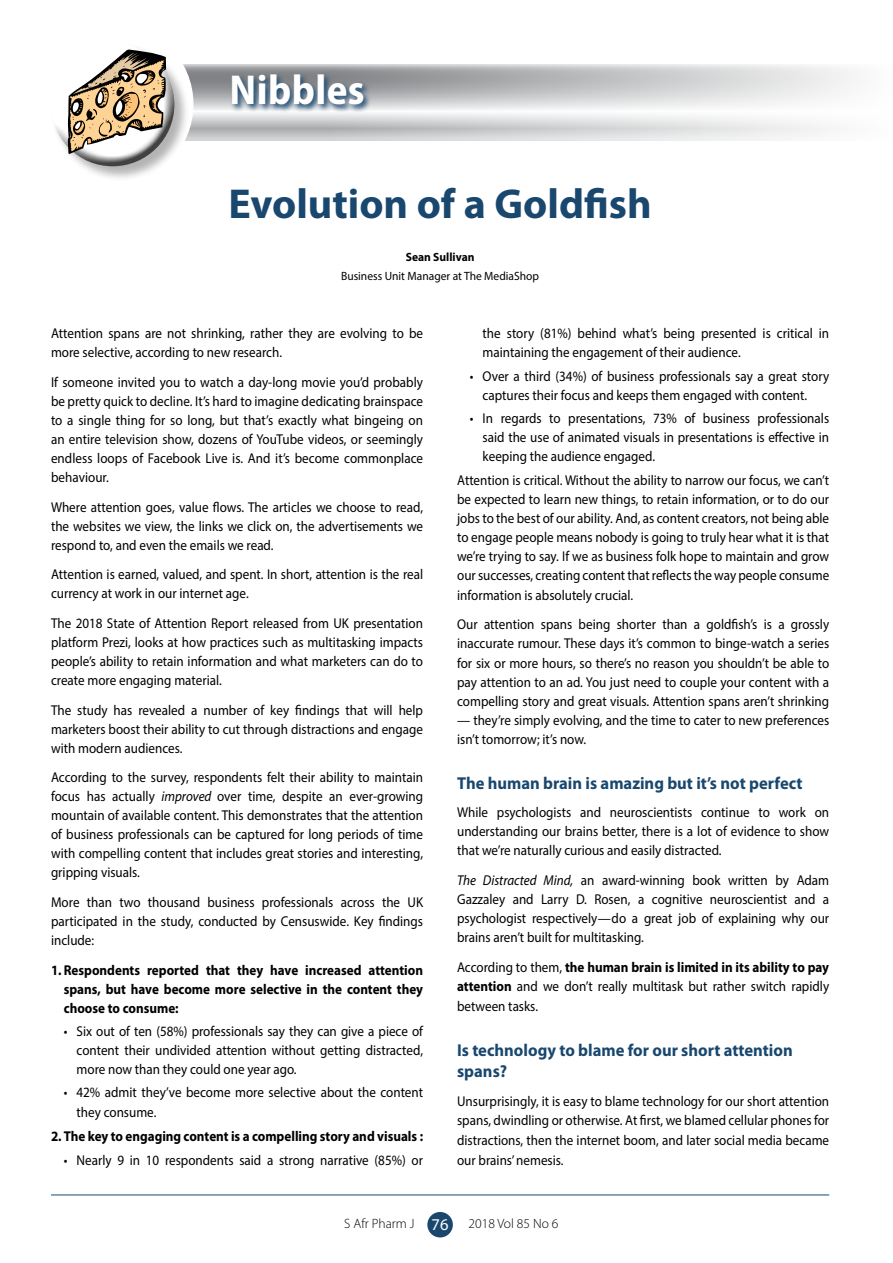
<style>
.page{position:relative;width:893px;height:1263px;background:#fff}
.page>*{position:absolute;margin:0;border:0;box-sizing:border-box;transform-origin:0 0}
.t1{font:700 42px "Myriad Pro";color:#19476e}
.t2{font:700 semi-condensed 42px "Myriad Pro";letter-spacing:.01em;color:#fff}
.t3{font:700 17.25px/21.5px "Myriad Pro";color:#19476e;scale:.96 1}
.t4{font:14.25px/19px "Myriad Pro";color:#000;text-align:justify;scale:.92 1}
.t5{font:700 14.25px/19px "Myriad Pro";color:#000;text-align:justify;scale:.92 1}
.t6{font:300 13.5px "Myriad Pro";color:#000}
.t7{font:12px "Myriad Pro";color:#000;scale:.96 1}
.t8{font:700 12px "Myriad Pro";color:#000;scale:.96 1}
.s1{font-style:italic}
.s2{font-weight:700}
.s3{font-weight:400;font-size:16.5px;color:#fff}
</style>
<div class="page">
<hr style="left:51px;top:1194px;width:778px;height:1px;background:#19476e">
<svg style="left:190px;top:64px;width:662px;height:77px"></svg>
<div style="left:32px;top:23px;width:161px;height:162px;background:#fff;border-radius:50%"></div>
<div style="left:50px;top:42px;width:140px;height:140px;background:#000;opacity:.3"></div>
<div style="left:48px;top:40px;width:125px;height:100px;background:#fff"></div>
<div style="left:50px;top:62px;width:126px;height:106px;background:#000;opacity:.75"></div>
<svg style="left:230px;top:72px;width:142px;height:41px;background:#798a98"></svg>
<div style="left:427px;top:1212px;width:26px;height:25px;background:#19476e;border-radius:50%"></div>
<svg style="left:67px;top:50px;width:99px;height:104px"></svg>
<h1 class="t2" style="left:230px;top:63px;width:137px">Nibbles</h1>
<h1 class="t1" style="left:229px;top:176px;width:425px">Evolution of a Goldfish</h1>
<p class="t8" style="left:406px;top:249px;width:73px">Sean Sullivan</p>
<p class="t7" style="left:341px;top:268px;width:208px">Business Unit Manager at The MediaShop</p>
<p class="t4" style="left:51px;top:324px;width:406px">Attention spans are not shrinking, rather they are evolving to be more selective, according to new research.</p>
<p class="t4" style="left:51px;top:372px;width:406px">If someone invited you to watch a day-long movie you’d probably be pretty quick to decline. It’s hard to imagine dedicating brainspace to a single thing for so long, but that’s exactly what bingeing on an entire television show, dozens of YouTube videos, or seemingly endless loops of Facebook Live is. And it’s become commonplace behaviour.</p>
<p class="t4" style="left:51px;top:497px;width:406px">Where attention goes, value flows. The articles we choose to read, the websites we view, the links we click on, the advertisements we respond to, and even the emails we read.</p>
<p class="t4" style="left:51px;top:565px;width:406px">Attention is earned, valued, and spent. In short, attention is the real currency at work in our internet age.</p>
<p class="t4" style="left:51px;top:613px;width:406px">The 2018 State of Attention Report released from UK presentation platform Prezi, looks at how practices such as multitasking impacts people’s ability to retain information and what marketers can do to create more engaging material.</p>
<p class="t4" style="left:51px;top:700px;width:406px">The study has revealed a number of key findings that will help marketers boost their ability to cut through distractions and engage with modern audiences.</p>
<p class="t4" style="left:51px;top:768px;width:406px">According to the survey, respondents felt their ability to maintain focus has actually <span class="s1">improved</span> over time, despite an ever-growing mountain of available content. This demonstrates that the attention of business professionals can be captured for long periods of time with compelling content that includes great stories and interesting, gripping visuals.</p>
<p class="t4" style="left:51px;top:892px;width:406px">More than two thousand business professionals across the UK participated in the study, conducted by Censuswide. Key findings include:</p>
<p class="t5" style="left:64px;top:960px;width:392px;text-indent:-13px">1. Respondents reported that they have increased attention spans, but have become more selective in the content they choose to consume:</p>
<p class="t4" style="left:77px;top:1021px;width:378px;text-indent:-13px">• Six out of ten (58%) professionals say they can give a piece of content their undivided attention without getting distracted, more now than they could one year ago.</p>
<p class="t4" style="left:77px;top:1082px;width:378px;line-height:19.8px;text-indent:-13px">• 42% admit they’ve become more selective about the content they consume.</p>
<p class="t5" style="left:51px;top:1126px;width:406px">2. The key to engaging content is a compelling story and visuals :</p>
<p class="t4" style="left:64px;top:1150px;width:392px">• Nearly 9 in 10 respondents said a strong narrative (85%) or</p>
<p class="t4" style="left:483px;top:323px;width:378px">the story (81%) behind what’s being presented is critical in maintaining the engagement of their audience.</p>
<p class="t4" style="left:483px;top:366px;width:378px;text-indent:-13px">• Over a third (34%) of business professionals say a great story captures their focus and keeps them engaged with content.</p>
<p class="t4" style="left:483px;top:408px;width:378px;text-indent:-13px">• In regards to presentations, 73% of business professionals said the use of animated visuals in presentations is effective in keeping the audience engaged.</p>
<p class="t4" style="left:457px;top:470px;width:406px">Attention is critical. Without the ability to narrow our focus, we can’t be expected to learn new things, to retain information, or to do our jobs to the best of our ability. And, as content creators, not being able to engage people means nobody is going to truly hear what it is that we’re trying to say. If we as business folk hope to maintain and grow our successes, creating content that reflects the way people consume information is absolutely crucial.</p>
<p class="t4" style="left:457px;top:615px;width:406px">Our attention spans being shorter than a goldfish’s is a grossly inaccurate rumour. These days it’s common to binge-watch a series for six or more hours, so there’s no reason you shouldn’t be able to pay attention to an ad. You just need to couple your content with a compelling story and great visuals. Attention spans aren’t shrinking</p>
<p class="t4" style="left:457px;top:710px;width:406px">— they’re simply evolving, and the time to cater to new preferences isn’t tomorrow; it’s now.</p>
<p class="t3" style="left:457px;top:772px;width:361px">The human brain is amazing but it’s not perfect</p>
<p class="t4" style="left:457px;top:802px;width:406px">While psychologists and neuroscientists continue to work on understanding our brains better, there is a lot of evidence to show that we’re naturally curious and easily distracted.</p>
<p class="t4" style="left:457px;top:870px;width:406px"><span class="s1">The Distracted Mind,</span> an award-winning book written by Adam Gazzaley and Larry D. Rosen, a cognitive neuroscientist and a psychologist respectively—do a great job of explaining why our brains aren’t built for multitasking.</p>
<p class="t4" style="left:457px;top:957px;width:406px;line-height:19.5px">According to them, <span class="s2">the human brain is limited in its ability to pay attention</span> and we don’t really multitask but rather switch rapidly between tasks.</p>
<p class="t3" style="left:457px;top:1039px;width:351px">Is technology to blame for our short attention spans?</p>
<p class="t4" style="left:457px;top:1090px;width:406px;line-height:20px">Unsurprisingly, it is easy to blame technology for our short attention spans, dwindling or otherwise. At first, we blamed cellular phones for distractions, then the internet boom, and later social media became our brains’ nemesis.</p>
<p class="t6" style="left:344px;top:1215px;width:106px">S Afr Pharm J <span class="s3">76</span></p>
<p class="t6" style="left:469px;top:1215px;width:91px">2018 Vol 85 No 6</p>
</div>
